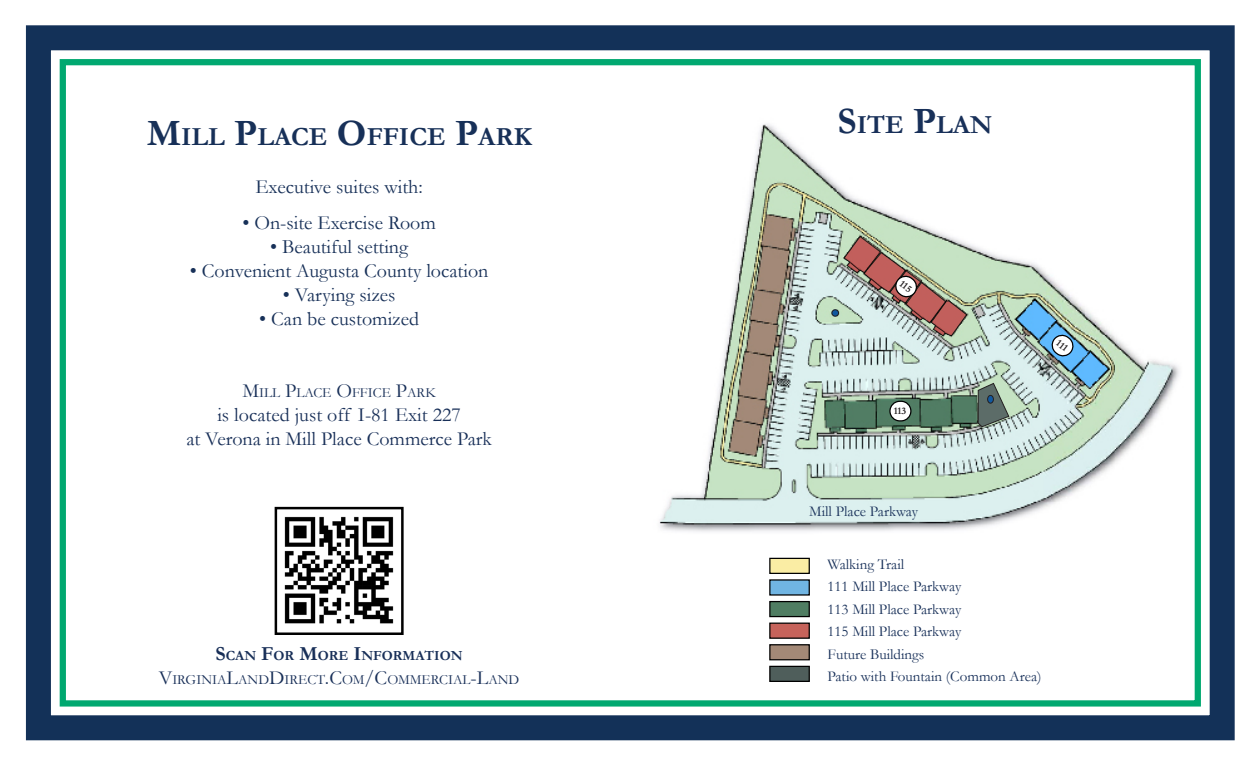
<style>
.page{position:relative;width:1260px;height:765px;background:#fff}
.page>*{position:absolute;margin:0;border:0;box-sizing:border-box;transform-origin:0 0}
.t1{font:700 26.25px "Garamond";color:#173058}
.t2{font:700 26.25px "Garamond";color:#183059}
.t3{font:20px "Garamond";color:#173058}
.t4{font:20px "Garamond";color:#182f58}
.t5{font:15px "Garamond";color:#183059}
.t6{font:14px "Garamond";color:#182f58}
.t7{font:700 14px "Garamond";color:#182f58}
.s1{font-size:37.5px}
.s2{font-size:20px}
</style>
<div class="page">
<div style="left:26px;top:25px;width:1209px;height:715px;border:25px solid #133158"></div>
<div style="left:60px;top:59px;width:1141px;height:648px;border:6px solid #00a870"></div>
<img style="left:659px;top:124px;width:521px;height:408px">
<div style="left:832px;top:310px;width:7px;height:6px;background:#10589f;border-radius:50%"></div>
<div style="left:832px;top:310px;width:7px;height:6px;border:1px solid #231f20;border-radius:50%"></div>
<div style="left:769px;top:623px;width:41px;height:16px;background:#c6635b;border:1px solid #000"></div>
<div style="left:769px;top:579px;width:41px;height:17px;background:linear-gradient(to right,#70b5e3,#70b5e3)"></div>
<div style="left:769px;top:601px;width:41px;height:16px;background:#4f7d62;border:1px solid #000"></div>
<div style="left:769px;top:644px;width:41px;height:16px;background:#a38977;border:1px solid #000"></div>
<div style="left:769px;top:558px;width:41px;height:16px;background:#faeda4;border:1px solid #000"></div>
<div style="left:769px;top:666px;width:41px;height:16px;background:#4f5e5b;border:1px solid #000"></div>
<img style="left:284px;top:516px;width:110px;height:108px">
<div style="left:275px;top:507px;width:129px;height:128px;border:2px solid #000"></div>
<svg style="left:977px;top:382px;width:33px;height:46px"></svg>
<div style="left:988px;top:395px;width:5px;height:8px;background:#10589f;border-radius:50%"></div>
<div style="left:987px;top:395px;width:7px;height:8px;border:1px solid #231f20;border-radius:50%"></div>
<svg style="left:890px;top:401px;width:21px;height:20px"></svg>
<div style="left:889px;top:401px;width:23px;height:21px;border:1px solid #000;border-radius:10px"></div>
<svg style="left:1049px;top:334px;width:27px;height:25px"></svg>
<svg style="left:843px;top:236px;width:124px;height:101px;background:#b6ac9e"></svg>
<svg style="left:894px;top:408px;width:12px;height:6px"></svg>
<p class="t1" style="left:147px;top:119px;width:386px"><span class="s1">M</span>ILL <span class="s1">P</span>LACE <span class="s1">O</span>FFICE <span class="s1">P</span>ARK</p>
<p class="t3" style="left:255px;top:173px;width:169px">Executive suites with:</p>
<p class="t3" style="left:242px;top:209px;width:195px">• On-site Exercise Room</p>
<p class="t3" style="left:270px;top:233px;width:139px">• Beautiful setting</p>
<p class="t3" style="left:190px;top:257px;width:300px">• Convenient Augusta County location</p>
<p class="t3" style="left:283px;top:281px;width:114px">• Varying sizes</p>
<p class="t3" style="left:259px;top:305px;width:161px">• Can be customized</p>
<p class="t6" style="left:243px;top:383px;width:195px"><span class="s2">M</span>ILL <span class="s2">P</span>LACE <span class="s2">O</span>FFICE <span class="s2">P</span>ARK</p>
<p class="t4" style="left:217px;top:401px;width:245px">is located just off I-81 Exit 227</p>
<p class="t4" style="left:186px;top:425px;width:307px">at Verona in Mill Place Commerce Park</p>
<p class="t7" style="left:216px;top:646px;width:249px"><span class="s2">S</span>CAN <span class="s2">F</span>OR <span class="s2">M</span>ORE <span class="s2">I</span>NFORMATION</p>
<p class="t6" style="left:159px;top:670px;width:241px"><span class="s2">V</span>IRGINIA<span class="s2">L</span>AND<span class="s2">D</span>IRECT<span class="s2">.C</span>OM <span class="s2">/C</span>OMM</p>
<p class="t6" style="left:422px;top:670px;width:99px">ERCIAL<span class="s2">-L</span>AND</p>
<p class="t2" style="left:838px;top:107px;width:156px"><span class="s1">S</span>ITE <span class="s1">P</span>LAN</p>
<p class="t5" style="left:809px;top:501px;width:110px">Mill Place Parkway</p>
<p class="t5" style="left:828px;top:554px;width:78px">Walking Trail</p>
<p class="t5" style="left:828px;top:576px;width:135px">111 Mill Place Parkway</p>
<p class="t5" style="left:828px;top:599px;width:135px">113 Mill Place Parkway</p>
<p class="t5" style="left:828px;top:621px;width:135px">115 Mill Place Parkway</p>
<p class="t5" style="left:828px;top:644px;width:98px">Future Buildings</p>
<p class="t5" style="left:828px;top:666px;width:215px">Patio with Fountain (Common Area)</p>
</div>
